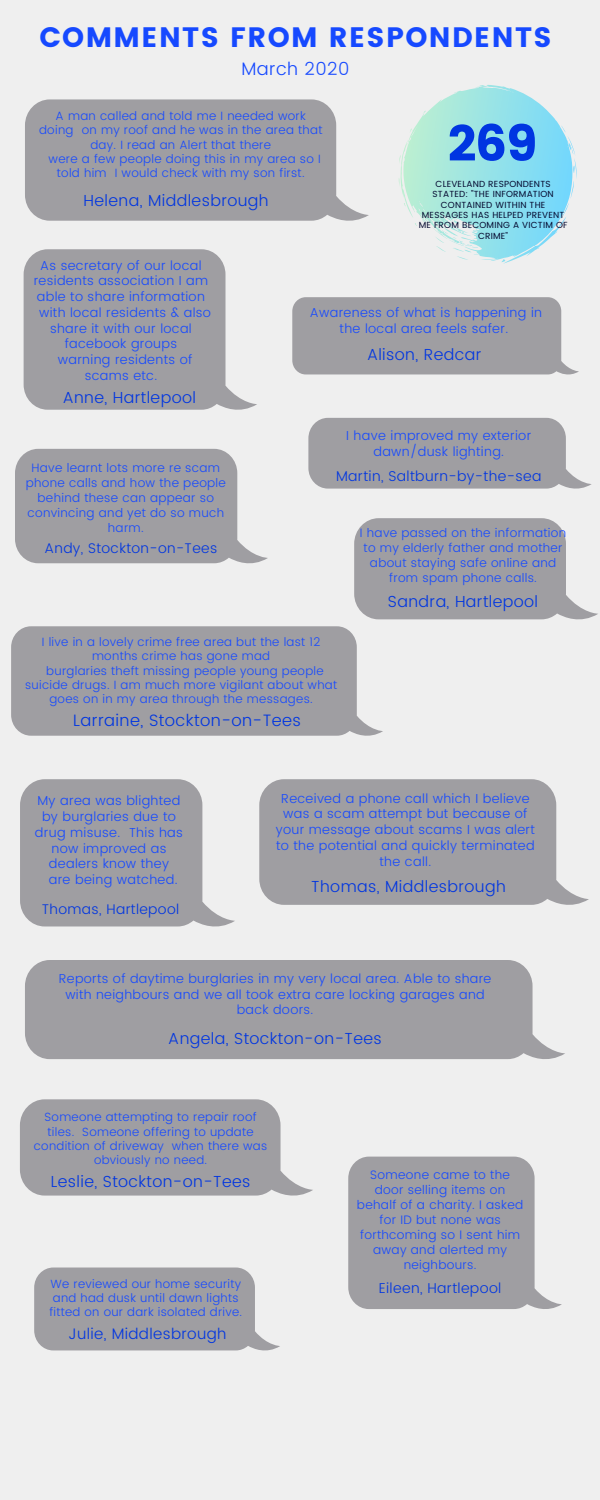
<style>
.page{position:relative;width:600px;height:1500px;background:#efefef}
.page>*{position:absolute;margin:0;border:0;box-sizing:border-box;transform-origin:0 0}
.t1{font:50.1px "Poppins";color:#0035e1}
.t2{font:28.1px "Poppins";letter-spacing:.05em;color:#1649ff}
.t3{font:300 18px "Poppins";letter-spacing:.025em;color:#1649ff}
.t4{font:300 16.5px "Poppins";letter-spacing:.025em;color:#0035e1}
.t5{font:300 16px "Poppins";letter-spacing:.025em;color:#0035e1}
.t6{font:300 15.2px "Poppins";letter-spacing:.025em;color:#0035e1}
.t7{font:300 14.2px "Poppins";letter-spacing:.025em;color:#0035e1}
.t8{font:300 14px "Poppins";letter-spacing:.025em;color:#0035e1}
.t9{font:300 13px/15.8px "Poppins";letter-spacing:.025em;color:#1649ff;text-align:center}
.t10{font:300 12.9px/15.8px "Poppins";letter-spacing:.025em;color:#1649ff;text-align:center}
.t11{font:300 12.3px/15px "Poppins";letter-spacing:.025em;color:#1649ff;text-align:center}
.t12{font:300 12.2px/15px "Poppins";letter-spacing:.025em;color:#1649ff;text-align:center}
.t13{font:300 12px/14.2px "Poppins";letter-spacing:.025em;color:#1649ff;text-align:center}
.t14{font:300 11.9px/14.2px "Poppins";letter-spacing:.025em;color:#1649ff;text-align:center}
.t15{font:8.8px/10.4px "Poppins";letter-spacing:.025em;color:#050a30;text-align:center}
</style>
<div class="page">
<svg style="left:25px;top:99px;width:344px;height:122px;background:#a7a6a9"></svg>
<svg style="left:15px;top:449px;width:253px;height:115px;background:#a9a8ac"></svg>
<svg style="left:354px;top:518px;width:244px;height:102px;background:#aaa9ad"></svg>
<div style="left:25px;top:960px;width:540px;height:99px;background:#9f9ea2"></div>
<svg style="left:259px;top:779px;width:330px;height:126px;background:#a7a6aa"></svg>
<svg style="left:24px;top:249px;width:233px;height:161px;background:#aaa9ac"></svg>
<svg style="left:348px;top:1157px;width:214px;height:152px;background:#a9a8ac"></svg>
<svg style="left:20px;top:779px;width:215px;height:148px"></svg>
<svg style="left:20px;top:1099px;width:293px;height:97px;background:#a8a7ab"></svg>
<svg style="left:34px;top:1268px;width:246px;height:83px;background:#a7a7aa"></svg>
<svg style="left:308px;top:418px;width:284px;height:71px;background:#a7a6a9"></svg>
<svg style="left:11px;top:626px;width:372px;height:110px;background:#a5a4a7"></svg>
<svg style="left:399px;top:85px;width:177px;height:179px"></svg>
<svg style="left:292px;top:297px;width:287px;height:78px;background:#a4a3a7"></svg>
<p class="t2" style="left:39px;top:21px;width:514px">COMMENTS FROM RESPONDENTS</p>
<p class="t3" style="left:241px;top:59px;width:110px">March 2020</p>
<p class="t13" style="left:39px;top:109px;width:285px">A man called and told me I needed work doing on my roof and he was in the area that day. I read an Alert that there</p>
<p class="t13" style="left:57px;top:152px;width:265px;text-align:left;text-indent:-8px">were a few people doing this in my area so I told him I would check with my son first.</p>
<p class="t5" style="left:84px;top:191px;width:187px">Helena, Middlesbrough</p>
<p class="t1" style="left:448px;top:114px;width:91px">269</p>
<p class="t15" style="left:419px;top:179px;width:150px">CLEVELAND RESPONDENTS<br>STATED: "THE INFORMATION<br>CONTAINED WITHIN THE<br>MESSAGES HAS HELPED PREVENT<br>ME FROM BECOMING A VICTIM OF<br>CRIME"</p>
<p class="t9" style="left:34px;top:257px;width:176px">As secretary of our local residents association I am able to share information</p>
<p class="t9" style="left:39px;top:304px;width:173px">with local residents &amp; also</p>
<p class="t9" style="left:50px;top:320px;width:143px">share it with our local</p>
<p class="t9" style="left:65px;top:336px;width:114px">facebook groups</p>
<p class="t9" style="left:85px;top:352px;width:109px;text-align:left;text-indent:-27px">warning residents of scams etc.</p>
<p class="t5" style="left:63px;top:388px;width:135px">Anne, Hartlepool</p>
<p class="t12" style="left:26px;top:460px;width:202px">Have learnt lots more re scam phone calls and how the people behind these can appear so convincing and yet do so much harm.</p>
<p class="t8" style="left:45px;top:540px;width:174px">Andy, Stockton-on-Tees</p>
<p class="t9" style="left:310px;top:305px;width:234px">Awareness of what is happening in the local area feels safer.</p>
<p class="t5" style="left:367px;top:345px;width:116px">Alison, Redcar</p>
<p class="t9" style="left:346px;top:428px;width:187px">I have improved my exterior dawn/dusk lighting.</p>
<p class="t7" style="left:336px;top:468px;width:207px">Martin, Saltburn-by-the-sea</p>
<p class="t12" style="left:360px;top:525px;width:208px">I have passed on the information to my elderly father and mother about staying safe online and from spam phone calls.</p>
<p class="t5" style="left:388px;top:592px;width:152px">Sandra, Hartlepool</p>
<p class="t13" style="left:42px;top:635px;width:280px">I live in a lovely crime free area but the last 12 months crime has gone mad</p>
<p class="t13" style="left:46px;top:663px;width:279px">burglaries theft missing people young people</p>
<p class="t13" style="left:25px;top:678px;width:314px">suicide drugs. I am much more vigilant about what</p>
<p class="t13" style="left:49px;top:692px;width:265px">goes on in my area through the messages.</p>
<p class="t4" style="left:73px;top:711px;width:229px">Larraine, Stockton-on-Tees</p>
<p class="t9" style="left:35px;top:793px;width:150px">My area was blighted by burglaries due to drug misuse. This has now improved as dealers know they</p>
<p class="t9" style="left:49px;top:872px;width:130px">are being watched.</p>
<p class="t8" style="left:42px;top:901px;width:139px">Thomas, Hartlepool</p>
<p class="t9" style="left:276px;top:790px;width:261px">Received a phone call which I believe was a scam attempt but because of your message about scams I was alert to the potential and quickly terminated the call.</p>
<p class="t5" style="left:311px;top:878px;width:196px">Thomas, Middlesbrough</p>
<p class="t10" style="left:59px;top:970px;width:434px">Reports of daytime burglaries in my very local area. Able to share with neighbours and we all took extra care locking garages and back doors.</p>
<p class="t5" style="left:168px;top:1029px;width:215px">Angela, Stockton-on-Tees</p>
<p class="t14" style="left:34px;top:1110px;width:235px">Someone attempting to repair roof tiles. Someone offering to update condition of driveway when there was obviously no need.</p>
<p class="t5" style="left:51px;top:1172px;width:201px">Leslie, Stockton-on-Tees</p>
<p class="t14" style="left:49px;top:1277px;width:194px;text-align:left">We reviewed our home security and had dusk until dawn lights fitted on our dark isolated drive.</p>
<p class="t6" style="left:68px;top:1325px;width:160px">Julie, Middlesbrough</p>
<p class="t11" style="left:357px;top:1167px;width:168px">Someone came to the door selling items on behalf of a charity. I asked for ID but none was forthcoming so I sent him away and alerted my neighbours.</p>
<p class="t7" style="left:379px;top:1279px;width:124px">Eileen, Hartlepool</p>
</div>
